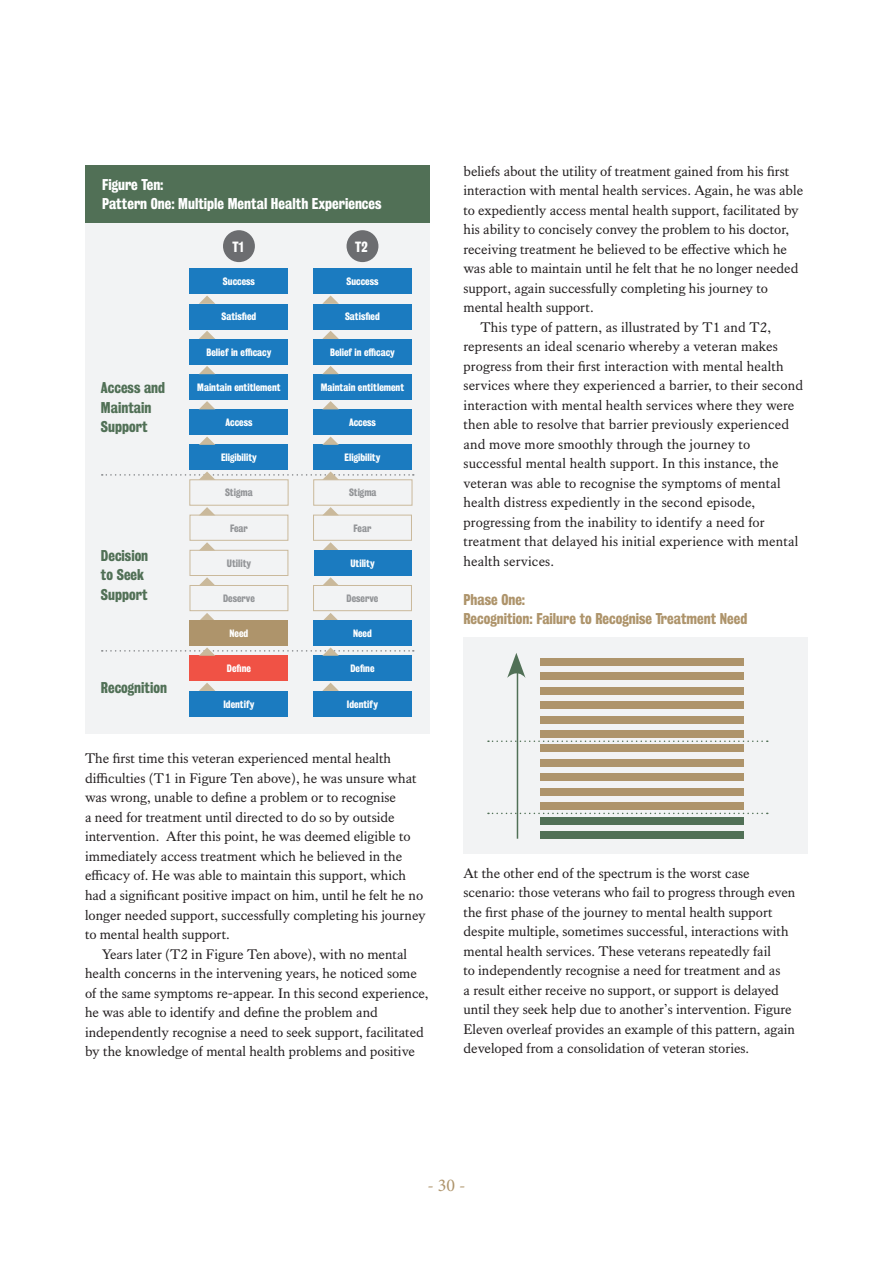
<style>
.page{position:relative;width:893px;height:1263px;background:#fff}
.page>*{position:absolute;margin:0;border:0;box-sizing:border-box;transform-origin:0 0}
.t1{font:18px "Minion Pro";color:#ae946b}
._4pt_indent{font:14.25px/19.5px "Kings Caslon Text";color:#231f20}
.t2{font:14.25px/19.5px "Kings Bureau Grot Three Seven";color:#517056}
.t3{font:14.25px/19.5px "Kings Bureau Grot Three Seven";color:#ae946b}
.t4{font:14.25px/19.5px "Kings Bureau Grot Three Seven";color:#fff}
.t5{font:13.5px "Kings Bureau Grot Three Seven";color:#fff}
.t6{font:9.75px "Kings Bureau Grot Three Seven";color:#fff}
.t7{font:9.75px "Kings Bureau Grot Three Seven";color:#939598}
</style>
<div class="page">
<div style="left:85px;top:223px;width:344px;height:511px;background:#f2f3f4"></div>
<div style="left:85px;top:165px;width:344px;height:58px;background:#517056"></div>
<div style="left:313px;top:691px;width:99px;height:25px;background:#1b7bc0"></div>
<div style="left:190px;top:691px;width:98px;height:25px;background:#1b7bc0"></div>
<div style="left:313px;top:656px;width:99px;height:25px;background:#1b7bc0"></div>
<div style="left:190px;top:656px;width:98px;height:25px;background:#f05245"></div>
<div style="left:189px;top:479px;width:99px;height:27px;border:1px solid #cab99b"></div>
<div style="left:313px;top:479px;width:99px;height:27px;border:1px solid #cab99b"></div>
<div style="left:313px;top:445px;width:99px;height:25px;background:#1b7bc0"></div>
<div style="left:190px;top:445px;width:98px;height:25px;background:#1b7bc0"></div>
<div style="left:313px;top:409px;width:99px;height:26px;background:#1b7bc0"></div>
<div style="left:190px;top:409px;width:98px;height:26px;background:#1b7bc0"></div>
<div style="left:313px;top:374px;width:99px;height:26px;background:#1b7bc0"></div>
<div style="left:190px;top:374px;width:98px;height:26px;background:#1b7bc0"></div>
<div style="left:313px;top:339px;width:99px;height:25px;background:#1b7bc0"></div>
<div style="left:190px;top:339px;width:98px;height:25px;background:#1b7bc0"></div>
<div style="left:313px;top:304px;width:99px;height:25px;background:#1b7bc0"></div>
<div style="left:190px;top:304px;width:98px;height:25px;background:#1b7bc0"></div>
<div style="left:313px;top:269px;width:99px;height:25px;background:#1b7bc0"></div>
<div style="left:190px;top:269px;width:98px;height:25px;background:#1b7bc0"></div>
<svg style="left:322px;top:295px;width:17px;height:9px"></svg>
<svg style="left:199px;top:295px;width:16px;height:9px"></svg>
<svg style="left:322px;top:331px;width:17px;height:8px"></svg>
<svg style="left:199px;top:331px;width:16px;height:8px"></svg>
<svg style="left:323px;top:366px;width:16px;height:8px"></svg>
<svg style="left:199px;top:366px;width:16px;height:8px"></svg>
<svg style="left:323px;top:401px;width:16px;height:8px"></svg>
<svg style="left:199px;top:401px;width:16px;height:8px"></svg>
<svg style="left:322px;top:437px;width:17px;height:8px"></svg>
<svg style="left:199px;top:437px;width:16px;height:8px"></svg>
<svg style="left:102px;top:471px;width:312px;height:9px"></svg>
<svg style="left:322px;top:507px;width:17px;height:8px"></svg>
<svg style="left:199px;top:507px;width:16px;height:8px"></svg>
<svg style="left:323px;top:542px;width:15px;height:8px"></svg>
<svg style="left:199px;top:542px;width:16px;height:8px"></svg>
<svg style="left:323px;top:577px;width:15px;height:8px"></svg>
<svg style="left:199px;top:577px;width:16px;height:8px"></svg>
<svg style="left:323px;top:613px;width:15px;height:7px"></svg>
<svg style="left:200px;top:613px;width:14px;height:7px"></svg>
<svg style="left:102px;top:647px;width:312px;height:9px"></svg>
<svg style="left:322px;top:683px;width:17px;height:8px"></svg>
<svg style="left:199px;top:683px;width:16px;height:8px"></svg>
<div style="left:223px;top:230px;width:32px;height:32px;background:#6c6d70;border-radius:50%"></div>
<div style="left:347px;top:230px;width:31px;height:32px;background:#6c6d70;border-radius:50%"></div>
<div style="left:313px;top:585px;width:99px;height:26px;border:1px solid #cab99b"></div>
<div style="left:190px;top:585px;width:98px;height:26px;border:1px solid #cab99b"></div>
<div style="left:313px;top:550px;width:98px;height:25px;background:#1b7bc0"></div>
<div style="left:190px;top:550px;width:98px;height:26px;border:1px solid #cab99b"></div>
<div style="left:313px;top:515px;width:99px;height:26px;border:1px solid #cab99b"></div>
<div style="left:190px;top:515px;width:98px;height:26px;border:1px solid #cab99b"></div>
<div style="left:313px;top:620px;width:99px;height:26px;background:#1b7bc0"></div>
<div style="left:190px;top:620px;width:98px;height:26px;background:#ae946b"></div>
<div style="left:463px;top:637px;width:345px;height:217px;background:#f2f3f4"></div>
<svg style="left:488px;top:813px;width:280px;height:1px"></svg>
<svg style="left:488px;top:740px;width:280px;height:2px"></svg>
<div style="left:541px;top:831px;width:203px;height:8px;background:#517056"></div>
<div style="left:541px;top:802px;width:203px;height:8px;background:#ae946b"></div>
<div style="left:541px;top:788px;width:203px;height:7px;background:#ae946b"></div>
<div style="left:541px;top:773px;width:203px;height:8px;background:#ae946b"></div>
<div style="left:541px;top:759px;width:203px;height:8px;background:#ae946b"></div>
<div style="left:541px;top:745px;width:203px;height:7px;background:#ae946b"></div>
<div style="left:541px;top:730px;width:203px;height:8px;background:#ae946b"></div>
<div style="left:541px;top:716px;width:203px;height:7px;background:#ae946b"></div>
<div style="left:541px;top:701px;width:203px;height:8px;background:#ae946b"></div>
<div style="left:541px;top:687px;width:203px;height:7px;background:#ae946b"></div>
<div style="left:541px;top:658px;width:203px;height:8px;background:#ae946b"></div>
<div style="left:541px;top:817px;width:203px;height:7px;background:#517056"></div>
<div style="left:541px;top:672px;width:203px;height:8px;background:#ae946b"></div>
<hr style="left:517px;top:671px;width:1px;height:168px;background:#517056">
<svg style="left:507px;top:653px;width:18px;height:25px"></svg>
<p class="t4" style="left:102px;top:175px;width:281px">Figure Ten:<br>Pattern One: Multiple Mental Health Experiences</p>
<p class="t5" style="left:232px;top:239px;width:13px">T1</p>
<p class="t5" style="left:355px;top:239px;width:14px">T2</p>
<p class="t6" style="left:223px;top:276px;width:33px">Success</p>
<p class="t6" style="left:346px;top:276px;width:33px">Success</p>
<p class="t6" style="left:222px;top:311px;width:36px">Satisfied</p>
<p class="t6" style="left:345px;top:311px;width:36px">Satisfied</p>
<p class="t2" style="left:101px;top:378px;width:66px">Access and<br>Maintain<br>Support</p>
<p class="t2" style="left:101px;top:546px;width:49px">Decision to Seek<br>Support</p>
<p class="t2" style="left:101px;top:677px;width:68px">Recognition</p>
<p class="t6" style="left:207px;top:346px;width:66px">Belief in efficacy</p>
<p class="t6" style="left:330px;top:346px;width:66px">Belief in efficacy</p>
<p class="t6" style="left:197px;top:381px;width:85px">Maintain entitlement</p>
<p class="t6" style="left:321px;top:381px;width:85px">Maintain entitlement</p>
<p class="t6" style="left:225px;top:417px;width:28px">Access</p>
<p class="t6" style="left:349px;top:417px;width:28px">Access</p>
<p class="t6" style="left:221px;top:452px;width:37px">Eligibility</p>
<p class="t6" style="left:345px;top:452px;width:37px">Eligibility</p>
<p class="t7" style="left:225px;top:487px;width:29px">Stigma</p>
<p class="t7" style="left:349px;top:487px;width:29px">Stigma</p>
<p class="t7" style="left:230px;top:522px;width:19px">Fear</p>
<p class="t7" style="left:354px;top:522px;width:19px">Fear</p>
<p class="t7" style="left:227px;top:557px;width:26px">Utility</p>
<p class="t6" style="left:350px;top:557px;width:26px">Utility</p>
<p class="t7" style="left:223px;top:593px;width:33px">Deserve</p>
<p class="t7" style="left:347px;top:593px;width:33px">Deserve</p>
<p class="t6" style="left:230px;top:628px;width:20px">Need</p>
<p class="t6" style="left:353px;top:628px;width:20px">Need</p>
<p class="t6" style="left:227px;top:663px;width:26px">Define</p>
<p class="t6" style="left:350px;top:663px;width:26px">Define</p>
<p class="t6" style="left:223px;top:698px;width:33px">Identify</p>
<p class="t6" style="left:347px;top:698px;width:33px">Identify</p>
<p class="_4pt_indent" style="left:85px;top:749px;width:342px">The first time this veteran experienced mental health difficulties (T1 in Figure Ten above), he was unsure what was wrong, unable to define a problem or to recognise<br>a need for treatment until directed to do so by outside intervention. After this point, he was deemed eligible to immediately access treatment which he believed in the efficacy of. He was able to maintain this support, which had a significant positive impact on him, until he felt he no longer needed support, successfully completing his journey to mental health support.</p>
<p class="_4pt_indent" style="left:85px;top:944px;width:345px;text-indent:17px">Years later (T2 in Figure Ten above), with no mental health concerns in the intervening years, he noticed some of the same symptoms re-appear. In this second experience, he was able to identify and define the problem and independently recognise a need to seek support, facilitated by the knowledge of mental health problems and positive</p>
<p class="_4pt_indent" style="left:463px;top:161px;width:341px">beliefs about the utility of treatment gained from his first interaction with mental health services. Again, he was able to expediently access mental health support, facilitated by his ability to concisely convey the problem to his doctor, receiving treatment he believed to be effective which he was able to maintain until he felt that he no longer needed support, again successfully completing his journey to mental health support.</p>
<p class="_4pt_indent" style="left:463px;top:317px;width:341px;text-indent:17px">This type of pattern, as illustrated by T1 and T2, represents an ideal scenario whereby a veteran makes progress from their first interaction with mental health services where they experienced a barrier, to their second interaction with mental health services where they were then able to resolve that barrier previously experienced and move more smoothly through the journey to successful mental health support. In this instance, the veteran was able to recognise the symptoms of mental health distress expediently in the second episode, progressing from the inability to identify a need for treatment that delayed his initial experience with mental health services.</p>
<p class="t3" style="left:463px;top:589px;width:285px">Phase One:<br>Recognition: Failure to Recognise Treatment Need</p>
<p class="_4pt_indent" style="left:463px;top:863px;width:333px">At the other end of the spectrum is the worst case scenario: those veterans who fail to progress through even the first phase of the journey to mental health support despite multiple, sometimes successful, interactions with mental health services. These veterans repeatedly fail<br>to independently recognise a need for treatment and as<br>a result either receive no support, or support is delayed until they seek help due to another’s intervention. Figure Eleven overleaf provides an example of this pattern, again developed from a consolidation of veteran stories.</p>
<p class="t1" style="left:427px;top:1173px;width:40px">- 30 -</p>
</div>
